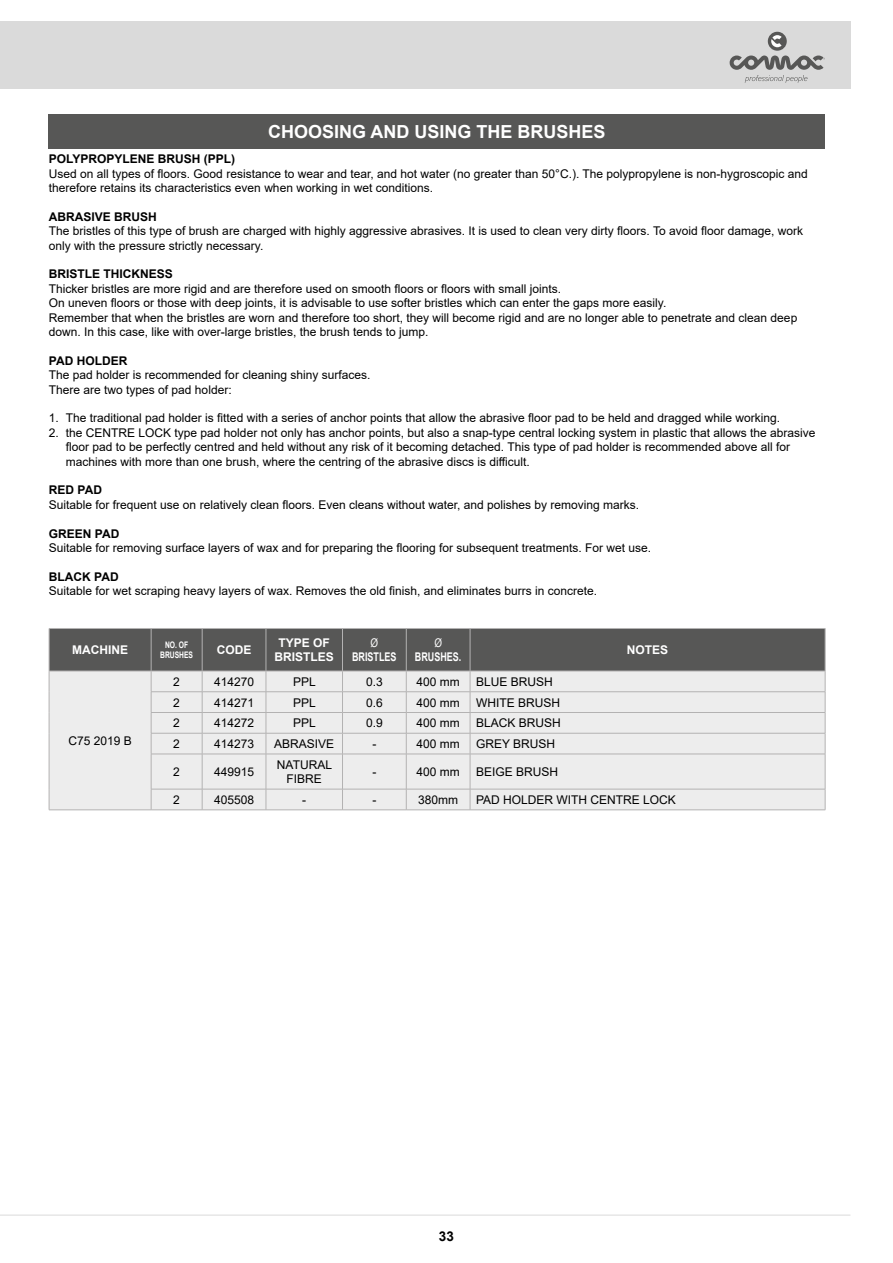
<style>
.page{position:relative;width:893px;height:1263px;background:#fff}
.page>*{position:absolute;margin:0;border:0;box-sizing:border-box;transform-origin:0 0}
.t1{font:700 18px "Arial";color:#fff}
.t2{font:700 13.5px "Arial";color:#000}
.t3{font:12px/14.4px "Arial";color:#000}
.t4{font:700 12px "Arial";color:#000}
.t5{font:700 12px/14.4px "Arial";color:#fff;text-align:center}
.t6{font:700 12px "Arial";color:#fff;scale:.75 1}
.t7{font:12px "Arial Narrow";color:#fff}
.t8{font:700 9px/10.8px "Arial";color:#fff;text-align:center;scale:.75 1}
</style>
<div class="page">
<div style="left:49px;top:115px;width:776px;height:34px;background:#575756"></div>
<div style="left:50px;top:754px;width:775px;height:55px;background:#ededed"></div>
<svg style="left:49px;top:628px;width:777px;height:126px;background:#b9b9b8"></svg>
<hr style="left:49px;top:754px;width:1px;height:35px;background:#b3b2b2">
<hr style="left:151px;top:754px;width:51px;height:1px;background:#b3b2b2">
<hr style="left:151px;top:754px;width:1px;height:35px;background:#b3b2b2">
<hr style="left:202px;top:754px;width:64px;height:1px;background:#b3b2b2">
<hr style="left:202px;top:754px;width:1px;height:35px;background:#b3b2b2">
<hr style="left:266px;top:754px;width:76px;height:1px;background:#b3b2b2">
<hr style="left:266px;top:754px;width:1px;height:35px;background:#b3b2b2">
<hr style="left:342px;top:754px;width:64px;height:1px;background:#b3b2b2">
<hr style="left:342px;top:754px;width:1px;height:35px;background:#b3b2b2">
<hr style="left:406px;top:754px;width:64px;height:1px;background:#b3b2b2">
<hr style="left:406px;top:754px;width:1px;height:35px;background:#b3b2b2">
<hr style="left:470px;top:754px;width:355px;height:1px;background:#b3b2b2">
<hr style="left:470px;top:754px;width:1px;height:35px;background:#b3b2b2">
<hr style="left:825px;top:754px;width:1px;height:35px;background:#b3b2b2">
<svg style="left:49px;top:789px;width:1px;height:20px"></svg>
<hr style="left:151px;top:789px;width:51px;height:1px;background:#b3b2b2">
<svg style="left:151px;top:789px;width:1px;height:20px"></svg>
<hr style="left:202px;top:789px;width:64px;height:1px;background:#b3b2b2">
<svg style="left:202px;top:789px;width:1px;height:20px"></svg>
<hr style="left:266px;top:789px;width:76px;height:1px;background:#b3b2b2">
<svg style="left:266px;top:789px;width:1px;height:20px"></svg>
<hr style="left:342px;top:789px;width:64px;height:1px;background:#b3b2b2">
<svg style="left:342px;top:790px;width:1px;height:19px"></svg>
<hr style="left:406px;top:789px;width:64px;height:1px;background:#b3b2b2">
<svg style="left:406px;top:789px;width:1px;height:20px"></svg>
<hr style="left:470px;top:789px;width:355px;height:1px;background:#b3b2b2">
<svg style="left:470px;top:789px;width:1px;height:20px"></svg>
<svg style="left:825px;top:789px;width:1px;height:21px"></svg>
<hr style="left:49px;top:809px;width:102px;height:1px;background:#b3b2b2">
<hr style="left:151px;top:809px;width:51px;height:1px;background:#b3b2b2">
<hr style="left:202px;top:809px;width:64px;height:1px;background:#b3b2b2">
<hr style="left:266px;top:809px;width:76px;height:1px;background:#b3b2b2">
<hr style="left:342px;top:809px;width:64px;height:1px;background:#b3b2b2">
<hr style="left:406px;top:809px;width:64px;height:1px;background:#b3b2b2">
<hr style="left:470px;top:809px;width:355px;height:1px;background:#b3b2b2">
<hr style="left:49px;top:628px;width:102px;height:1px;background:#b3b2b2">
<hr style="left:49px;top:629px;width:1px;height:42px;background:#b3b2b2">
<hr style="left:151px;top:628px;width:51px;height:1px;background:#b3b2b2">
<hr style="left:151px;top:629px;width:1px;height:42px;background:#b3b2b2">
<hr style="left:202px;top:628px;width:64px;height:1px;background:#b3b2b2">
<hr style="left:202px;top:629px;width:1px;height:42px;background:#b3b2b2">
<hr style="left:266px;top:628px;width:76px;height:1px;background:#b3b2b2">
<hr style="left:266px;top:629px;width:1px;height:42px;background:#b3b2b2">
<hr style="left:342px;top:628px;width:64px;height:1px;background:#b3b2b2">
<hr style="left:342px;top:629px;width:1px;height:42px;background:#b3b2b2">
<hr style="left:406px;top:628px;width:64px;height:1px;background:#b3b2b2">
<hr style="left:406px;top:629px;width:1px;height:42px;background:#b3b2b2">
<hr style="left:470px;top:628px;width:355px;height:1px;background:#b3b2b2">
<hr style="left:470px;top:629px;width:1px;height:42px;background:#b3b2b2">
<hr style="left:825px;top:629px;width:1px;height:42px;background:#b3b2b2">
<hr style="left:49px;top:671px;width:102px;height:1px;background:#b3b2b2">
<hr style="left:151px;top:671px;width:51px;height:1px;background:#b3b2b2">
<hr style="left:202px;top:671px;width:64px;height:1px;background:#b3b2b2">
<hr style="left:266px;top:671px;width:76px;height:1px;background:#b3b2b2">
<hr style="left:342px;top:671px;width:64px;height:1px;background:#b3b2b2">
<hr style="left:406px;top:671px;width:64px;height:1px;background:#b3b2b2">
<hr style="left:470px;top:671px;width:355px;height:1px;background:#b3b2b2">
<div style="left:0;top:21px;width:850px;height:68px;background:#dadada"></div>
<div style="left:768px;top:32px;width:19px;height:19px;background:#575756;border-radius:50%"></div>
<svg style="left:771px;top:35px;width:11px;height:12px"></svg>
<svg style="left:730px;top:56px;width:95px;height:27px"></svg>
<hr style="left:0;top:1215px;width:850px;height:1px;background:#dadada">
<h1 class="t1" style="left:268px;top:119px;width:339px">CHOOSING AND USING THE BRUSHES</h1>
<p class="t4" style="left:49px;top:151px;width:188px">POLYPROPYLENE BRUSH (PPL)</p>
<p class="t3" style="left:49px;top:166px;width:760px">Used on all types of floors. Good resistance to wear and tear, and hot water (no greater than 50°C.). The polypropylene is non-hygroscopic and therefore retains its characteristics even when working in wet conditions.</p>
<p class="t4" style="left:49px;top:208px;width:110px">ABRASIVE BRUSH</p>
<p class="t3" style="left:49px;top:224px;width:756px">The bristles of this type of brush are charged with highly aggressive abrasives. It is used to clean very dirty floors. To avoid floor damage, work only with the pressure strictly necessary.</p>
<p class="t4" style="left:49px;top:266px;width:126px">BRISTLE THICKNESS</p>
<p class="t3" style="left:49px;top:281px;width:750px">Thicker bristles are more rigid and are therefore used on smooth floors or floors with small joints.<br>On uneven floors or those with deep joints, it is advisable to use softer bristles which can enter the gaps more easily.<br>Remember that when the bristles are worn and therefore too short, they will become rigid and are no longer able to penetrate and clean deep down. In this case, like with over-large bristles, the brush tends to jump.</p>
<p class="t4" style="left:49px;top:352px;width:80px">PAD HOLDER</p>
<p class="t3" style="left:49px;top:368px;width:323px">The pad holder is recommended for cleaning shiny surfaces.<br>There are two types of pad holder:</p>
<p class="t3" style="left:49px;top:411px;width:733px">1. The traditional pad holder is fitted with a series of anchor points that allow the abrasive floor pad to be held and dragged while working.</p>
<p class="t3" style="left:66px;top:425px;width:751px;text-indent:-17px">2. the CENTRE LOCK type pad holder not only has anchor points, but also a snap-type central locking system in plastic that allows the abrasive floor pad to be perfectly centred and held without any risk of it becoming detached. This type of pad holder is recommended above all for machines with more than one brush, where the centring of the abrasive discs is difficult.</p>
<p class="t4" style="left:49px;top:482px;width:55px">RED PAD</p>
<p class="t3" style="left:49px;top:497px;width:592px">Suitable for frequent use on relatively clean floors. Even cleans without water, and polishes by removing marks.</p>
<p class="t4" style="left:49px;top:525px;width:72px">GREEN PAD</p>
<p class="t3" style="left:49px;top:541px;width:604px">Suitable for removing surface layers of wax and for preparing the flooring for subsequent treatments. For wet use.</p>
<p class="t4" style="left:49px;top:568px;width:71px">BLACK PAD</p>
<p class="t3" style="left:49px;top:584px;width:550px">Suitable for wet scraping heavy layers of wax. Removes the old finish, and eliminates burrs in concrete.</p>
<p class="t5" style="left:72px;top:643px;width:57px">MACHINE</p>
<p class="t8" style="left:160px;top:639px;width:46px">NO. OF<br>BRUSHES</p>
<p class="t5" style="left:217px;top:643px;width:36px">CODE</p>
<p class="t5" style="left:275px;top:636px;width:61px">TYPE OF<br>BRISTLES</p>
<p class="t7" style="left:371px;top:634px;width:9px">Ø</p>
<p class="t6" style="left:352px;top:649px;width:61px">BRISTLES</p>
<p class="t7" style="left:434px;top:634px;width:9px">Ø</p>
<p class="t6" style="left:415px;top:649px;width:64px">BRUSHES.</p>
<p class="t3" style="left:68px;top:733px;width:65px">C75 2019 B</p>
<p class="t3" style="left:173px;top:674px;width:8px">2</p>
<p class="t3" style="left:214px;top:674px;width:42px">414270</p>
<p class="t3" style="left:293px;top:674px;width:24px">PPL</p>
<p class="t3" style="left:366px;top:674px;width:18px">0.3</p>
<p class="t3" style="left:416px;top:674px;width:45px">400 mm</p>
<p class="t3" style="left:476px;top:674px;width:78px">BLUE BRUSH</p>
<p class="t3" style="left:173px;top:695px;width:8px">2</p>
<p class="t3" style="left:214px;top:695px;width:42px">414271</p>
<p class="t3" style="left:293px;top:695px;width:24px">PPL</p>
<p class="t3" style="left:366px;top:695px;width:18px">0.6</p>
<p class="t3" style="left:416px;top:695px;width:45px">400 mm</p>
<p class="t3" style="left:476px;top:695px;width:85px">WHITE BRUSH</p>
<p class="t3" style="left:173px;top:716px;width:8px">2</p>
<p class="t3" style="left:214px;top:716px;width:42px">414272</p>
<p class="t3" style="left:293px;top:716px;width:24px">PPL</p>
<p class="t3" style="left:366px;top:716px;width:18px">0.9</p>
<p class="t3" style="left:416px;top:716px;width:45px">400 mm</p>
<p class="t3" style="left:476px;top:716px;width:86px">BLACK BRUSH</p>
<p class="t3" style="left:173px;top:736px;width:8px">2</p>
<p class="t3" style="left:214px;top:736px;width:42px">414273</p>
<p class="t3" style="left:274px;top:736px;width:62px">ABRASIVE</p>
<p class="t3" style="left:372px;top:736px;width:5px">-</p>
<p class="t3" style="left:416px;top:736px;width:45px">400 mm</p>
<p class="t3" style="left:476px;top:736px;width:81px">GREY BRUSH</p>
<p class="t3" style="left:173px;top:764px;width:8px">2</p>
<p class="t3" style="left:214px;top:764px;width:42px">449915</p>
<p class="t3" style="left:277px;top:757px;width:57px;text-align:center">NATURAL<br>FIBRE</p>
<p class="t3" style="left:372px;top:764px;width:5px">-</p>
<p class="t3" style="left:416px;top:764px;width:45px">400 mm</p>
<p class="t3" style="left:476px;top:764px;width:84px">BEIGE BRUSH</p>
<p class="t5" style="left:627px;top:643px;width:43px">NOTES</p>
<p class="t3" style="left:173px;top:792px;width:8px">2</p>
<p class="t3" style="left:214px;top:792px;width:42px">405508</p>
<p class="t3" style="left:302px;top:792px;width:5px">-</p>
<p class="t3" style="left:372px;top:792px;width:5px">-</p>
<p class="t3" style="left:418px;top:792px;width:42px">380mm</p>
<p class="t3" style="left:476px;top:792px;width:201px">PAD HOLDER WITH CENTRE LOCK</p>
<p class="t2" style="left:439px;top:1227px;width:17px">33</p>
</div>
